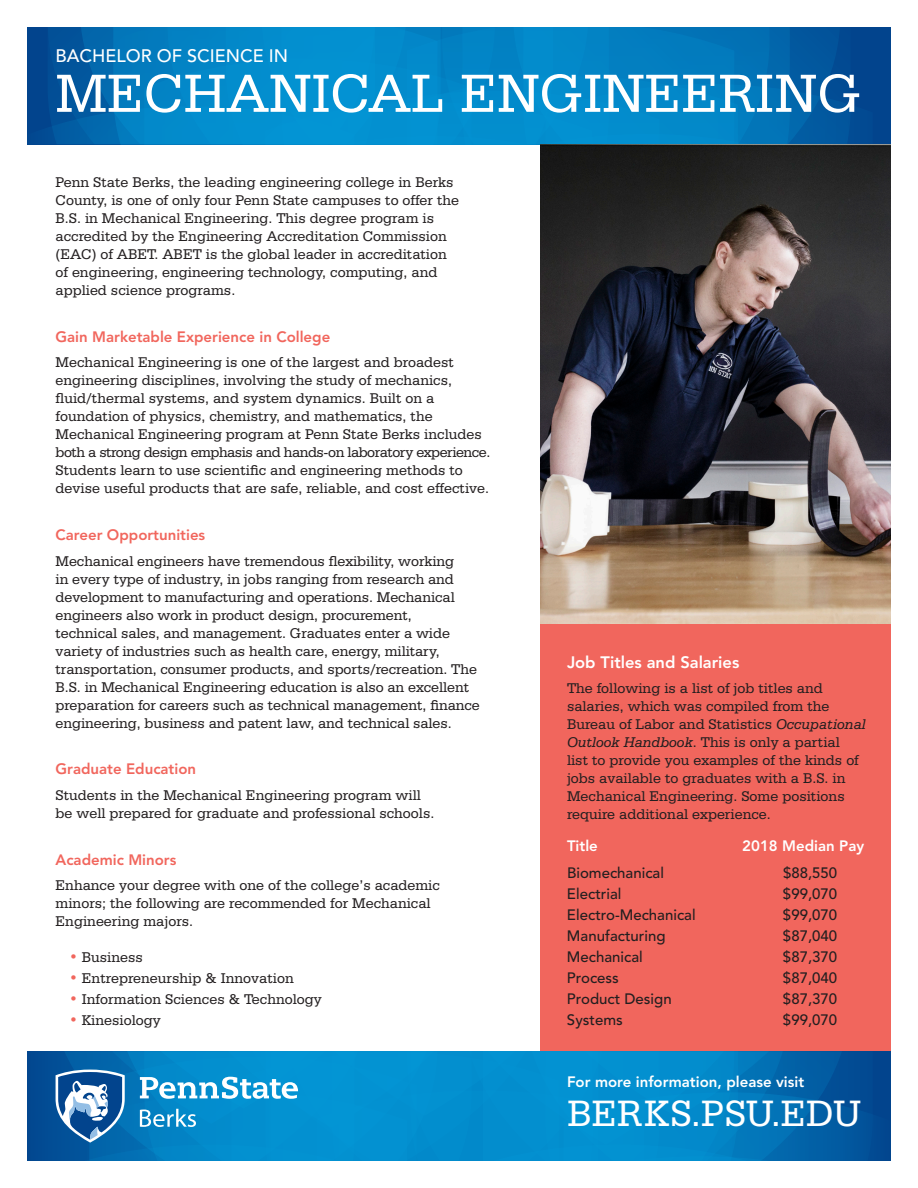
<style>
.page{position:relative;width:918px;height:1188px;background:#fff}
.page>*{position:absolute;margin:0;border:0;box-sizing:border-box;transform-origin:0 0}
.t1{font:57px "Serifa BT";color:#fff}
.t2{font:39px "Serifa BT";color:#fff}
.t3{font:500 18px "Avenir";color:#fff}
.t4{font:800 16.5px "Avenir";color:#fff}
.t5{font:15px/18px "Serifa BT";color:#231f20}
.t6{font:500 15px "Avenir";color:#231f20}
.t7{font:800 15px "Avenir";color:#f1665d}
.t8{font:800 15px "Avenir";color:#fff}
.s1{color:#f1665d}
.s2{font-style:italic}
</style>
<div class="page">
<div style="left:27px;top:27px;width:864px;height:118px;background:#02448d"></div>
<svg style="left:48px;top:27px;width:803px;height:117px;background:#027fc1"></svg>
<div style="left:540px;top:623px;width:351px;height:428px;background:#f1665d"></div>
<img style="left:540px;top:145px;width:351px;height:478px">
<svg style="left:27px;top:1051px;width:864px;height:110px;background:#0c83c3"></svg>
<p class="t3" style="left:56px;top:46px;width:234px">BACHELOR OF SCIENCE IN</p>
<p class="t1" style="left:56px;top:59px;width:807px">MECHANICAL ENGINEERING</p>
<p class="t5" style="left:56px;top:173px;width:405px">Penn State Berks, the leading engineering college in Berks County, is one of only four Penn State campuses to offer the B.S. in Mechanical Engineering. This degree program is accredited by the Engineering Accreditation Commission (EAC) of ABET. ABET is the global leader in accreditation of engineering, engineering technology, computing, and applied science programs.</p>
<p class="t7" style="left:56px;top:328px;width:276px">Gain Marketable Experience in College</p>
<p class="t5" style="left:56px;top:353px;width:400px">Mechanical Engineering is one of the largest and broadest</p>
<p class="t5" style="left:56px;top:371px;width:398px">engineering disciplines, involving the study of mechanics,</p>
<p class="t5" style="left:56px;top:389px;width:380px">fluid/thermal systems, and system dynamics. Built on a</p>
<p class="t5" style="left:56px;top:407px;width:379px">foundation of physics, chemistry, and mathematics, the</p>
<p class="t5" style="left:56px;top:425px;width:436px">Mechanical Engineering program at Penn State Berks includes both a strong design emphasis and hands-on laboratory experience.<br>Students learn to use scientific and engineering methods to devise useful products that are safe, reliable, and cost effective.</p>
<p class="t7" style="left:56px;top:526px;width:151px">Career Opportunities</p>
<p class="t5" style="left:56px;top:551px;width:426px">Mechanical engineers have tremendous flexibility, working<br>in every type of industry, in jobs ranging from research and development to manufacturing and operations. Mechanical engineers also work in product design, procurement,<br>technical sales, and management. Graduates enter a wide variety of industries such as health care, energy, military, transportation, consumer products, and sports/recreation. The B.S. in Mechanical Engineering education is also an excellent preparation for careers such as technical management, finance engineering, business and patent law, and technical sales.</p>
<p class="t7" style="left:56px;top:760px;width:142px">Graduate Education</p>
<p class="t5" style="left:56px;top:786px;width:367px">Students in the Mechanical Engineering program will</p>
<p class="t5" style="left:56px;top:804px;width:380px">be well prepared for graduate and professional schools.</p>
<p class="t7" style="left:56px;top:851px;width:122px">Academic Minors</p>
<p class="t5" style="left:56px;top:876px;width:386px">Enhance your degree with one of the college’s academic</p>
<p class="t5" style="left:56px;top:894px;width:377px">minors; the following are recommended for Mechanical</p>
<p class="t5" style="left:56px;top:912px;width:139px">Engineering majors.</p>
<p class="t5" style="left:69px;top:948px;width:75px"><span class="s1">•</span> Business</p>
<p class="t5" style="left:69px;top:969px;width:226px"><span class="s1">•</span> Entrepreneurship &amp; Innovation</p>
<p class="t5" style="left:69px;top:990px;width:254px"><span class="s1">•</span> Information Sciences &amp; Technology</p>
<p class="t5" style="left:69px;top:1011px;width:93px"><span class="s1">•</span> Kinesiology</p>
<p class="t4" style="left:567px;top:652px;width:174px">Job Titles and Salaries</p>
<p class="t5" style="left:567px;top:679px;width:257px">The following is a list of job titles and</p>
<p class="t5" style="left:567px;top:697px;width:264px">salaries, which was compiled from the</p>
<p class="t5" style="left:567px;top:715px;width:300px">Bureau of Labor and Statistics <span class="s2">Occupational</span></p>
<p class="t5" style="left:567px;top:733px;width:293px"><span class="s2">Outlook Handbook</span>. This is only a partial list to provide you examples of the kinds of jobs available to graduates with a B.S. in Mechanical Engineering. Some positions require additional experience.</p>
<p class="t8" style="left:567px;top:837px;width:32px">Title</p>
<p class="t8" style="left:742px;top:837px;width:123px">2018 Median Pay</p>
<p class="t6" style="left:567px;top:864px;width:98px">Biomechanical</p>
<p class="t6" style="left:783px;top:864px;width:56px">$88,550</p>
<p class="t6" style="left:567px;top:885px;width:56px">Electrial</p>
<p class="t6" style="left:783px;top:885px;width:56px">$99,070</p>
<p class="t6" style="left:567px;top:906px;width:130px">Electro-Mechanical</p>
<p class="t6" style="left:783px;top:906px;width:56px">$99,070</p>
<p class="t6" style="left:567px;top:927px;width:100px">Manufacturing</p>
<p class="t6" style="left:783px;top:927px;width:56px">$87,040</p>
<p class="t6" style="left:567px;top:948px;width:77px">Mechanical</p>
<p class="t6" style="left:783px;top:948px;width:56px">$87,370</p>
<p class="t6" style="left:567px;top:969px;width:53px">Process</p>
<p class="t6" style="left:783px;top:969px;width:56px">$87,040</p>
<p class="t6" style="left:567px;top:990px;width:106px">Product Design</p>
<p class="t6" style="left:783px;top:990px;width:56px">$87,370</p>
<p class="t6" style="left:567px;top:1011px;width:57px">Systems</p>
<p class="t6" style="left:783px;top:1011px;width:56px">$99,070</p>
<p class="t8" style="left:567px;top:1073px;width:239px">For more information, please visit</p>
<p class="t2" style="left:568px;top:1090px;width:295px">BERKS.PSU.EDU</p>
</div>
